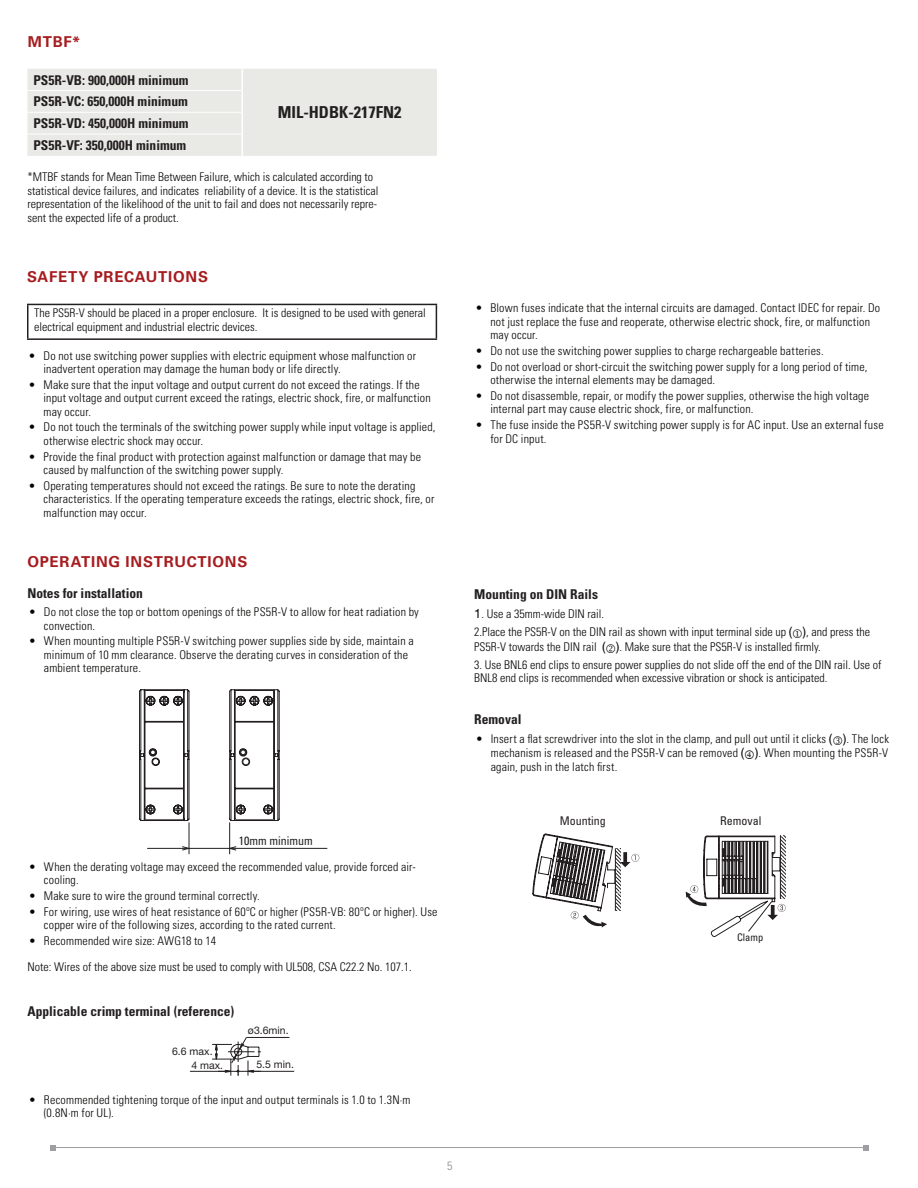
<style>
.page{position:relative;width:918px;height:1188px;background:#fff}
.page>*{position:absolute;margin:0;border:0;box-sizing:border-box;transform-origin:0 0}
.t1{font:700 condensed 16.5px "Univers LT Std";color:#231f20}
.t2{font:700 15px "Univers LT Std";letter-spacing:.05em;color:#a61c1f}
.t3{font:700 condensed 13.5px/21.8px "Univers LT Std";color:#231f20;text-align:justify}
.t4{font:300 condensed 12px/13.5px "Univers LT Std";letter-spacing:.015em;color:#040503}
.t5{font:condensed 12px "Univers LT Std";color:#231f20}
.t6{font:300 condensed 12px "Univers LT Std";color:#8a8c8f}
.t7{font:10.5px/14.1px "Helvetica Neue LT Std";color:#231f20}
.t8{font:condensed 10.5px "Univers LT Std";color:#231f20}
.s1{font-family:"Helvetica Neue LT Std";font-weight:400;font-stretch:normal;font-size:12.75px}
</style>
<div class="page">
<hr style="left:54px;top:1147px;width:810px;height:1px;background:#9d9fa2">
<svg style="left:50px;top:1145px;width:5px;height:5px"></svg>
<svg style="left:863px;top:1145px;width:5px;height:5px"></svg>
<svg style="left:533px;top:834px;width:106px;height:94px"></svg>
<svg style="left:686px;top:836px;width:100px;height:101px"></svg>
<hr style="left:189px;top:823px;width:1px;height:31px;background:#231f20">
<hr style="left:229px;top:823px;width:1px;height:31px;background:#231f20">
<svg style="left:139px;top:689px;width:141px;height:132px"></svg>
<hr style="left:148px;top:848px;width:179px;height:1px;background:#231f20">
<svg style="left:182px;top:846px;width:55px;height:5px"></svg>
<hr style="left:190px;top:1071px;width:41px;height:1px;background:#231f20">
<hr style="left:248px;top:1071px;width:46px;height:1px;background:#231f20">
<svg style="left:211px;top:1037px;width:79px;height:39px"></svg>
<hr style="left:27px;top:304px;width:410px;height:1px;background:#231f20">
<hr style="left:27px;top:305px;width:1px;height:33px;background:#231f20">
<hr style="left:436px;top:305px;width:1px;height:33px;background:#231f20">
<hr style="left:27px;top:338px;width:410px;height:2px;background:#231f20">
<div style="left:27px;top:69px;width:410px;height:87px;background:#e9e9e5"></div>
<hr style="left:27px;top:90px;width:215px;height:1px;background:#fff">
<hr style="left:27px;top:112px;width:215px;height:1px;background:#fff">
<hr style="left:27px;top:134px;width:215px;height:1px;background:#fff">
<p class="t2" style="left:28px;top:32px;width:54px">MTBF*</p>
<p class="t3" style="left:33px;top:69px;width:157px">PS5R-VB: 900,000H minimum</p>
<p class="t3" style="left:33px;top:91px;width:157px">PS5R-VC: 650,000H minimum PS5R-VD: 450,000H minimum PS5R-VF: 350,000H minimum</p>
<p class="t4" style="left:27px;top:170px;width:353px">*MTBF stands for Mean Time Between Failure, which is calculated according to statistical device failures, and indicates reliability of a device. It is the statistical representation of the likelihood of the unit to fail and does not necessarily repre&shy;sent the expected life of a product.</p>
<h1 class="t1" style="left:278px;top:102px;width:125px">MIL-HDBK-217FN2</h1>
<p class="t2" style="left:27px;top:268px;width:183px">SAFETY PRECAUTIONS</p>
<p class="t4" style="left:34px;top:306px;width:393px">The PS5R-V should be placed in a proper enclosure. It is designed to be used with general electrical equipment and industrial electric devices.</p>
<p class="t4" style="left:44px;top:349px;width:374px;text-indent:-15px">• Do not use switching power supplies with electric equipment whose malfunction or inadvertent operation may damage the human body or life directly.</p>
<p class="t4" style="left:44px;top:378px;width:389px;text-indent:-15px">• Make sure that the input voltage and output current do not exceed the ratings. If the input voltage and output current exceed the ratings, electric shock, fire, or malfunction may occur.</p>
<p class="t4" style="left:44px;top:420px;width:393px;text-indent:-15px">• Do not touch the terminals of the switching power supply while input voltage is applied, otherwise electric shock may occur.</p>
<p class="t4" style="left:44px;top:450px;width:379px;text-indent:-15px">• Provide the final product with protection against malfunction or damage that may be caused by malfunction of the switching power supply.</p>
<p class="t4" style="left:44px;top:479px;width:392px;text-indent:-15px">• Operating temperatures should not exceed the ratings. Be sure to note the derating characteristics. If the operating temperature exceeds the ratings, electric shock, fire, or malfunction may occur.</p>
<p class="t2" style="left:27px;top:553px;width:221px">OPERATING INSTRUCTIONS</p>
<p class="t3" style="left:27px;top:582px;width:117px">Notes for installation</p>
<p class="t4" style="left:44px;top:605px;width:377px;text-indent:-15px">• Do not close the top or bottom openings of the PS5R-V to allow for heat radiation by convection.</p>
<p class="t4" style="left:44px;top:634px;width:371px;text-indent:-15px">• When mounting multiple PS5R-V switching power supplies side by side, maintain a minimum of 10 mm clearance. Observe the derating curves in consideration of the ambient temperature.</p>
<p class="t5" style="left:239px;top:833px;width:75px">10mm minimum</p>
<p class="t4" style="left:44px;top:860px;width:373px;text-indent:-15px">• When the derating voltage may exceed the recommended value, provide forced air&shy;cooling.</p>
<p class="t4" style="left:29px;top:889px;width:232px">• Make sure to wire the ground terminal correctly.</p>
<p class="t4" style="left:44px;top:905px;width:395px;text-indent:-15px">• For wiring, use wires of heat resistance of 60oC or higher (PS5R-VB: 80oC or higher). Use copper wire of the following sizes, according to the rated current.</p>
<p class="t4" style="left:27px;top:927px;width:386px;line-height:26.4px">• Recommended wire size: AWG18 to 14<br>Note: Wires of the above size must be used to comply with UL508, CSA C22.2 No. 107.1.</p>
<p class="t3" style="left:27px;top:1001px;width:208px">Applicable crimp terminal (reference)</p>
<p class="t7" style="left:191px;top:1044px;width:33px;text-indent:-19px">6.6 max.<br>4 max.</p>
<p class="t7" style="left:248px;top:1023px;width:42px">ø3.6min.</p>
<p class="t7" style="left:256px;top:1057px;width:39px">5.5 min.</p>
<p class="t4" style="left:44px;top:1093px;width:368px;text-indent:-15px">• Recommended tightening torque of the input and output terminals is 1.0 to 1.3N·m (0.8N·m for UL).</p>
<p class="t6" style="left:447px;top:1158px;width:7px">5</p>
<p class="t4" style="left:490px;top:301px;width:391px;text-indent:-15px">• Blown fuses indicate that the internal circuits are damaged. Contact IDEC for repair. Do not just replace the fuse and reoperate, otherwise electric shock, fire, or malfunction may occur.</p>
<p class="t4" style="left:475px;top:344px;width:350px">• Do not use the switching power supplies to charge rechargeable batteries.</p>
<p class="t4" style="left:490px;top:360px;width:379px;text-indent:-15px">• Do not overload or short-circuit the switching power supply for a long period of time, otherwise the internal elements may be damaged.</p>
<p class="t4" style="left:490px;top:389px;width:380px;text-indent:-15px">• Do not disassemble, repair, or modify the power supplies, otherwise the high voltage internal part may cause electric shock, fire, or malfunction.</p>
<p class="t4" style="left:490px;top:418px;width:395px;text-indent:-15px">• The fuse inside the PS5R-V switching power supply is for AC input. Use an external fuse for DC input.</p>
<p class="t3" style="left:474px;top:583px;width:125px">Mounting on DIN Rails</p>
<p class="t4" style="left:474px;top:604px;width:397px;line-height:18.6px"><span class="s1">1</span>. Use a 35mm-wide DIN rail.<br>2.Place the PS5R-V on the DIN rail as shown with input terminal side up <span class="s1">( )</span>, and press the</p>
<p class="t4" style="left:474px;top:640px;width:348px">PS5R-V towards the DIN rail <span class="s1">( )</span>. Make sure that the PS5R-V is installed firmly.</p>
<p class="t4" style="left:474px;top:658px;width:409px">3. Use BNL6 end clips to ensure power supplies do not slide off the end of the DIN rail. Use of<br>BNL8 end clips is recommended when excessive vibration or shock is anticipated.</p>
<p class="t3" style="left:474px;top:709px;width:49px">Removal</p>
<p class="t4" style="left:491px;top:732px;width:400px;text-align:justify;text-indent:-15px">• Insert a flat screwdriver into the slot in the clamp, and pull out until it clicks <span class="s1">(</span>●<span class="s1">)</span>. The lock mechanism is released and the PS5R-V can be removed <span class="s1">( )</span>. When mounting the PS5R-V again, push in the latch first.</p>
<p class="t5" style="left:560px;top:813px;width:47px">Mounting</p>
<p class="t5" style="left:720px;top:813px;width:43px">Removal</p>
<p class="t8" style="left:737px;top:930px;width:28px">Clamp</p>
</div>
